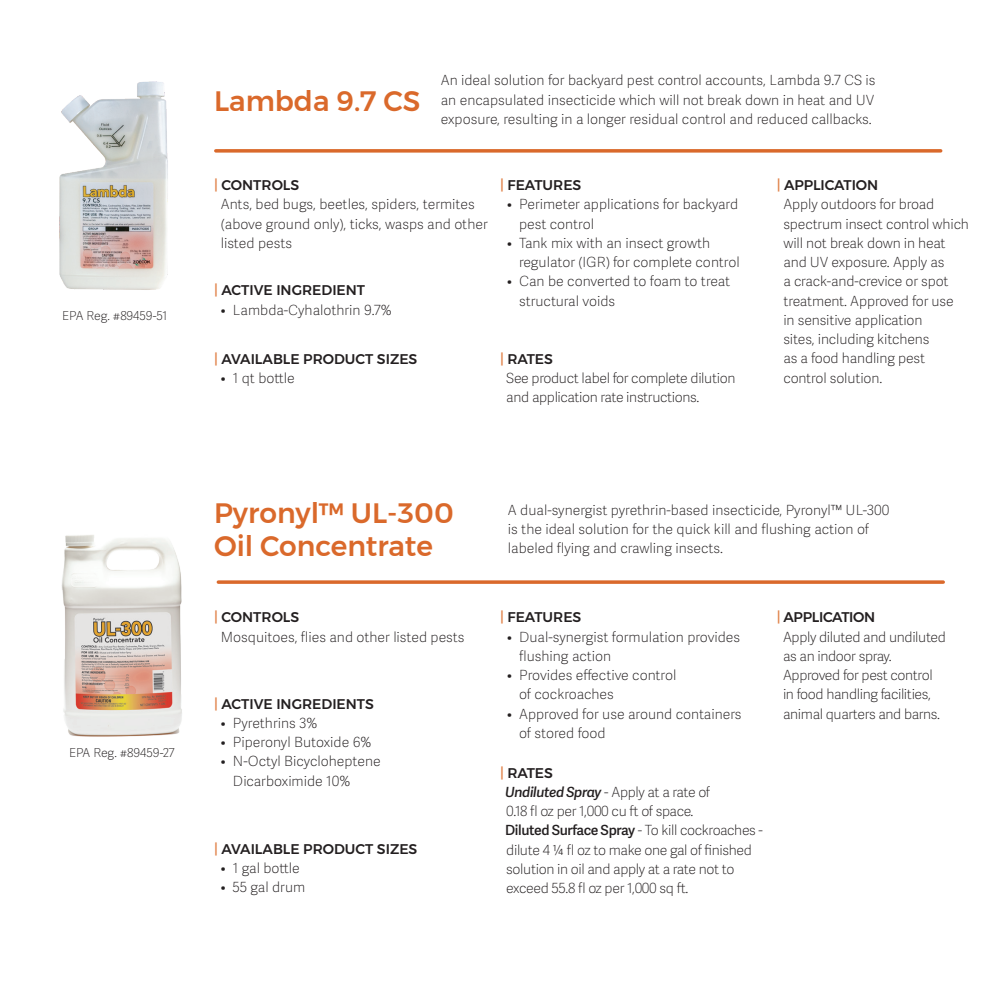
<style>
.page{position:relative;width:1008px;height:1008px;background:#fff}
.page>*{position:absolute;margin:0;border:0;box-sizing:border-box;transform-origin:0 0}
.t1{font:500 28px/33.6px "Montserrat";color:#da692b}
.t2{font:100 14px/19.2px "Adelle Sans";letter-spacing:-.01em;color:#231f20}
.t3{font:500 14px "Montserrat";color:#231f20}
.t4{font:500 14px "Montserrat";letter-spacing:-.025em;color:#231f20}
.t5{font:100 12.25px "Adelle Sans";letter-spacing:-.01em;color:#231f20}
.s1{color:#e1844c}
.s2{font-weight:600;font-style:italic}
.s3{font-weight:600}
</style>
<div class="page">
<img style="left:59px;top:81px;width:109px;height:209px">
<svg style="left:216px;top:149px;width:725px;height:4px;background:#de7b44"></svg>
<svg style="left:218px;top:580px;width:725px;height:4px;background:#de7b45"></svg>
<img style="left:61px;top:535px;width:121px;height:202px">
<p class="t5" style="left:62px;top:307px;width:107px">EPA Reg. #89459-51</p>
<p class="t5" style="left:69px;top:744px;width:107px">EPA Reg. #89459-27</p>
<h1 class="t1" style="left:214px;top:84px;width:208px">Lambda 9.7 CS</h1>
<p class="t2" style="left:441px;top:70px;width:436px;text-align:justify">An ideal solution for backyard pest control accounts, Lambda 9.7 CS is an encapsulated insecticide which will not break down in heat and UV exposure, resulting in a longer residual control and reduced callbacks.</p>
<p class="t3" style="left:214px;top:174px;width:87px"><span class="s1">|</span> CONTROLS</p>
<p class="t2" style="left:221px;top:194px;width:268px">Ants, bed bugs, beetles, spiders, termites (above ground only), ticks, wasps and other listed pests</p>
<p class="t3" style="left:214px;top:279px;width:153px"><span class="s1">|</span> ACTIVE INGREDIENT</p>
<p class="t2" style="left:221px;top:300px;width:172px">• Lambda-Cyhalothrin 9.7%</p>
<p class="t3" style="left:500px;top:174px;width:83px"><span class="s1">|</span> FEATURES</p>
<p class="t2" style="left:519px;top:194px;width:221px;text-indent:-12px">• Perimeter applications for backyard pest control</p>
<p class="t2" style="left:519px;top:233px;width:222px;text-indent:-12px">• Tank mix with an insect growth regulator (IGR) for complete control</p>
<p class="t2" style="left:519px;top:271px;width:213px;text-indent:-12px">• Can be converted to foam to treat structural voids</p>
<p class="t3" style="left:214px;top:348px;width:205px"><span class="s1">|</span> AVAILABLE PRODUCT SIZES</p>
<p class="t2" style="left:221px;top:368px;width:75px">• 1 qt bottle</p>
<p class="t3" style="left:500px;top:348px;width:54px"><span class="s1">|</span> RATES</p>
<p class="t2" style="left:506px;top:368px;width:231px">See product label for complete dilution and application rate instructions.</p>
<p class="t3" style="left:777px;top:174px;width:103px"><span class="s1">|</span> APPLICATION</p>
<p class="t2" style="left:783px;top:194px;width:187px">Apply outdoors for broad spectrum insect control which will not break down in heat and UV exposure. Apply as<br>a crack-and-crevice or spot treatment. Approved for use<br>in sensitive application<br>sites, including kitchens<br>as a food handling pest control solution.</p>
<h1 class="t1" style="left:214px;top:496px;width:241px">Pyronyl™ UL-300<br>Oil Concentrate</h1>
<p class="t3" style="left:214px;top:607px;width:87px"><span class="s1">|</span> CONTROLS</p>
<p class="t2" style="left:221px;top:627px;width:245px">Mosquitoes, flies and other listed pests</p>
<p class="t3" style="left:214px;top:693px;width:161px"><span class="s1">|</span> ACTIVE INGREDIENTS</p>
<p class="t2" style="left:221px;top:713px;width:98px">• Pyrethrins 3%</p>
<p class="t2" style="left:221px;top:732px;width:152px">• Piperonyl Butoxide 6%</p>
<p class="t2" style="left:233px;top:751px;width:149px;text-indent:-12px">• N-Octyl Bicycloheptene<br>Dicarboximide 10%</p>
<p class="t3" style="left:214px;top:838px;width:205px"><span class="s1">|</span> AVAILABLE PRODUCT SIZES</p>
<p class="t2" style="left:221px;top:858px;width:80px">• 1 gal bottle</p>
<p class="t2" style="left:221px;top:877px;width:86px">• 55 gal drum</p>
<p class="t2" style="left:508px;top:500px;width:383px">A dual-synergist pyrethrin-based insecticide, Pyronyl™ UL-300 is the ideal solution for the quick kill and flushing action of labeled flying and crawling insects.</p>
<p class="t3" style="left:500px;top:607px;width:83px"><span class="s1">|</span> FEATURES</p>
<p class="t2" style="left:519px;top:627px;width:223px;text-indent:-12px">• Dual-synergist formulation provides flushing action</p>
<p class="t2" style="left:519px;top:665px;width:159px;text-indent:-12px">• Provides effective control of cockroaches</p>
<p class="t2" style="left:519px;top:704px;width:224px;text-indent:-12px">• Approved for use around containers of stored food</p>
<p class="t3" style="left:500px;top:762px;width:54px"><span class="s1">|</span> RATES</p>
<p class="t2" style="left:505px;top:782px;width:260px"><span class="s2">Undiluted Spray</span> - Apply at a rate of<br>0.18 fl oz per 1,000 cu ft of space.<br><span class="s3">Diluted Surface Spray</span> - To kill cockroaches - dilute 4 ¼ fl oz to make one gal of finished solution in oil and apply at a rate not to exceed 55.8 fl oz per 1,000 sq ft.</p>
<p class="t4" style="left:777px;top:607px;width:100px"><span class="s1">|</span> APPLICATION</p>
<p class="t2" style="left:783px;top:627px;width:165px">Apply diluted and undiluted as an indoor spray.<br>Approved for pest control in food handling facilities, animal quarters and barns.</p>
</div>
